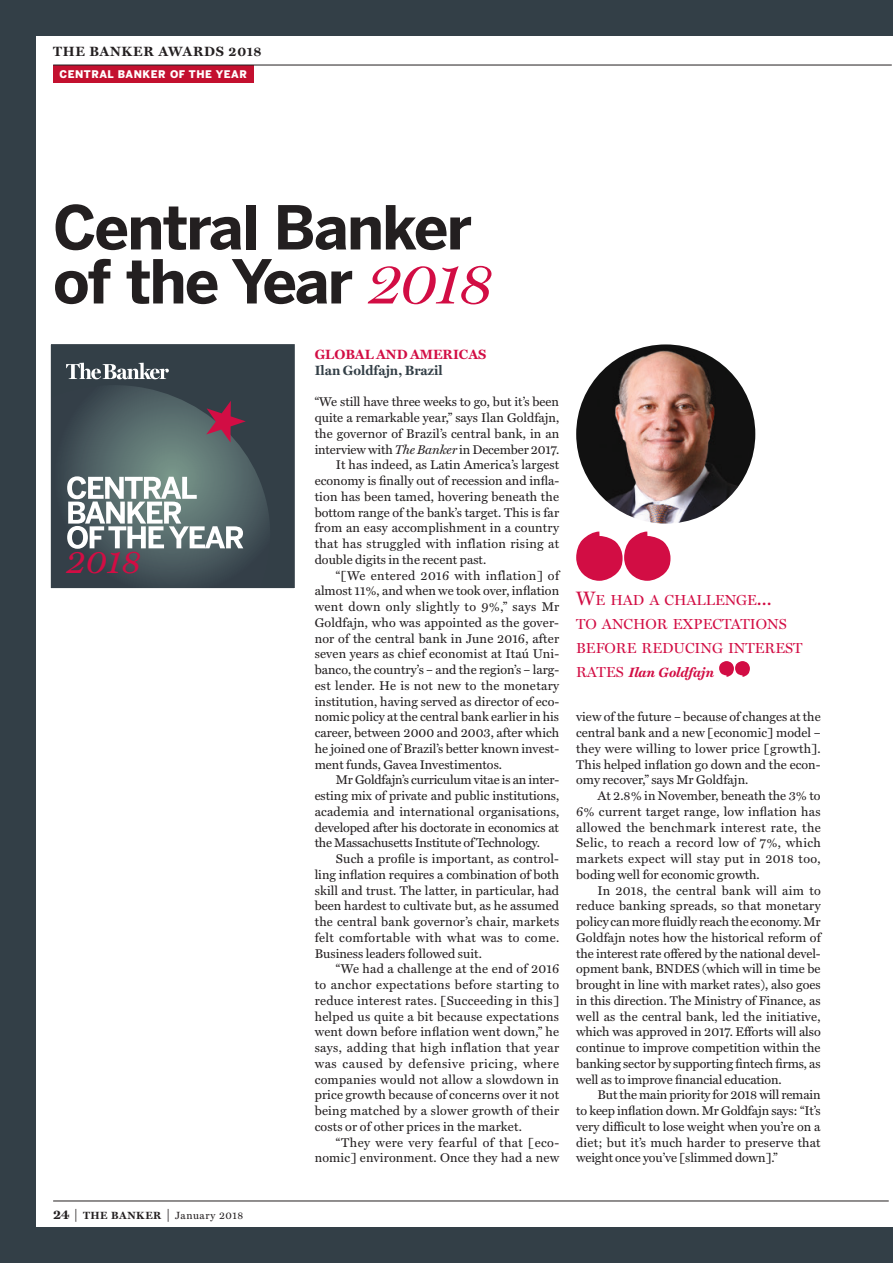
<style>
.page{position:relative;width:893px;height:1263px;background:#333f47}
.page>*{position:absolute;margin:0;border:0;box-sizing:border-box;transform-origin:0 0}
.t1{font:700 60px/54px "Benton Sans";letter-spacing:-.03em;color:#231f20}
.t2{font:italic 34.05px "Miller Text";color:#d20d44}
.t3{font:14.7px/24px "Miller Display";color:#d20d44}
.t4{font:700 13.5px "Miller Text";color:#333f47}
.t5{font:700 13.5px "Miller Text";letter-spacing:.05em;color:#231f20}
.t6{font:700 13.5px "Miller Text";color:#d20d44}
.t7{font:italic 700 13.5px "Miller Text";color:#d20d44}
.t8{font:12.75px/15.8px "Miller Text";letter-spacing:.01em;color:#231f20;text-align:justify}
.t9{font:12.75px "Miller Text";letter-spacing:.03em;color:#231f20}
.t10{font:12.75px "Miller Text";letter-spacing:-.01em;color:#231f20}
.t11{font:12.75px "Miller Text";letter-spacing:-.015em;color:#231f20}
.t12{font:12.75px "Miller Text";letter-spacing:.045em;color:#231f20}
.t13{font:10.5px "Miller Text";letter-spacing:.05em;color:#231f20}
.t14{font:900 10.5px "Benton Sans";letter-spacing:.05em;color:#fff}
.s1{font-family:"Miller Display";font-weight:400;font-style:italic;color:#d20d44}
.s2{font-weight:700;font-size:13.5px}
.s3{font-size:13.5px}
.s4{font-weight:700}
.s5{font-style:italic}
.s6{font-size:19.5px}
.s7{font-family:"Miller Display";font-weight:400;font-style:normal;font-size:14.7px}
</style>
<div class="page">
<div style="left:36px;top:36px;width:857px;height:1191px;background:#fff"></div>
<hr style="left:53px;top:1201px;width:836px;height:1px;background:#231f20">
<div style="left:53px;top:65px;width:200px;height:17px;background:#c3102f"></div>
<hr style="left:53px;top:65px;width:839px;height:1px;background:#231f20">
<svg style="left:576px;top:531px;width:94px;height:50px"></svg>
<svg style="left:719px;top:661px;width:31px;height:16px"></svg>
<img style="left:576px;top:344px;width:179px;height:180px;border-radius:90px">
<div style="left:52px;top:345px;width:242px;height:242px;background:#333f47"></div>
<svg style="left:52px;top:385px;width:218px;height:202px"></svg>
<svg style="left:206px;top:401px;width:40px;height:41px"></svg>
<div style="left:48px;top:341px;width:250px;height:250px;border:3px solid #fff"></div>
<svg style="left:67px;top:476px;width:176px;height:73px"></svg>
<svg style="left:66px;top:363px;width:103px;height:16px"></svg>
<p class="t5" style="left:53px;top:43px;width:210px">THE BANKER AWARDS 2018</p>
<p class="t14" style="left:60px;top:68px;width:189px">CENTRAL BANKER OF THE YEAR</p>
<h1 class="t1" style="left:53px;top:200px;width:441px">Central Banker of the Year <span class="s1">2018</span></h1>
<h2 class="t2" style="left:66px;top:542px;width:76px">2018</h2>
<p class="t13" style="left:53px;top:1209px;width:192px"><span class="s2">24</span> <span class="s3">|</span> <span class="s4">THE BANKER</span> <span class="s3">|</span> January 2018</p>
<p class="t6" style="left:315px;top:347px;width:173px">GLOBAL AND AMERICAS</p>
<p class="t4" style="left:315px;top:362px;width:129px">Ilan Goldfajn, Brazil</p>
<p class="t8" style="left:315px;top:394px;width:246px">“We still have three weeks to go, but it’s been</p>
<p class="t8" style="left:315px;top:410px;width:246px">quite a remarkable year,” says Ilan Goldfajn,</p>
<p class="t8" style="left:315px;top:426px;width:246px">the governor of Brazil’s central bank, in an</p>
<p class="t10" style="left:315px;top:442px;width:246px">interview with <span class="s5">The Banker</span> in December 2017.</p>
<p class="t8" style="left:336px;top:457px;width:225px">It has indeed, as Latin America’s largest</p>
<p class="t8" style="left:315px;top:473px;width:246px">economy is finally out of recession and infla-</p>
<p class="t8" style="left:315px;top:489px;width:246px">tion has been tamed, hovering beneath the</p>
<p class="t8" style="left:315px;top:504px;width:246px">bottom range of the bank’s target. This is far</p>
<p class="t8" style="left:315px;top:520px;width:246px">from an easy accomplishment in a country</p>
<p class="t8" style="left:315px;top:536px;width:246px">that has struggled with inflation rising at</p>
<p class="t8" style="left:315px;top:552px;width:173px">double digits in the recent past.</p>
<p class="t9" style="left:336px;top:568px;width:225px">“[We entered 2016 with inflation] of</p>
<p class="t8" style="left:315px;top:583px;width:246px">almost 11%, and when we took over, inflation</p>
<p class="t9" style="left:315px;top:599px;width:246px">went down only slightly to 9%,” says Mr</p>
<p class="t8" style="left:315px;top:615px;width:246px">Goldfajn, who was appointed as the gover-</p>
<p class="t8" style="left:315px;top:630px;width:246px">nor of the central bank in June 2016, after</p>
<p class="t8" style="left:315px;top:646px;width:246px">seven years as chief economist at Itaú Uni-</p>
<p class="t8" style="left:315px;top:662px;width:246px">banco, the country’s – and the region’s – larg-</p>
<p class="t8" style="left:315px;top:678px;width:246px">est lender. He is not new to the monetary</p>
<p class="t8" style="left:315px;top:693px;width:246px">institution, having served as director of eco-</p>
<p class="t8" style="left:315px;top:709px;width:246px">nomic policy at the central bank earlier in his</p>
<p class="t8" style="left:315px;top:725px;width:246px">career, between 2000 and 2003, after which</p>
<p class="t8" style="left:315px;top:741px;width:246px">he joined one of Brazil’s better known invest-</p>
<p class="t8" style="left:315px;top:756px;width:189px">ment funds, Gavea Investimentos.</p>
<p class="t11" style="left:336px;top:772px;width:225px">Mr Goldfajn’s curriculum vitae is an inter-</p>
<p class="t8" style="left:315px;top:788px;width:246px">esting mix of private and public institutions,</p>
<p class="t8" style="left:315px;top:803px;width:246px">academia and international organisations,</p>
<p class="t10" style="left:315px;top:820px;width:246px">developed after his doctorate in economics at</p>
<p class="t11" style="left:315px;top:835px;width:227px">the Massachusetts Institute of Technology.</p>
<p class="t8" style="left:336px;top:851px;width:225px">Such a profile is important, as control-</p>
<p class="t8" style="left:315px;top:866px;width:246px">ling inflation requires a combination of both</p>
<p class="t8" style="left:315px;top:882px;width:246px">skill and trust. The latter, in particular, had</p>
<p class="t8" style="left:315px;top:898px;width:246px">been hardest to cultivate but, as he assumed</p>
<p class="t8" style="left:315px;top:914px;width:246px">the central bank governor’s chair, markets</p>
<p class="t9" style="left:315px;top:930px;width:246px">felt comfortable with what was to come.</p>
<p class="t8" style="left:315px;top:945px;width:169px">Business leaders followed suit.</p>
<p class="t8" style="left:336px;top:961px;width:225px">“We had a challenge at the end of 2016</p>
<p class="t9" style="left:315px;top:977px;width:246px">to anchor expectations before starting to</p>
<p class="t8" style="left:315px;top:992px;width:246px">reduce interest rates. [Succeeding in this]</p>
<p class="t8" style="left:315px;top:1008px;width:246px">helped us quite a bit because expectations</p>
<p class="t8" style="left:315px;top:1024px;width:246px">went down before inflation went down,” he</p>
<p class="t9" style="left:315px;top:1040px;width:246px">says, adding that high inflation that year</p>
<p class="t12" style="left:315px;top:1056px;width:246px">was caused by defensive pricing, where</p>
<p class="t8" style="left:315px;top:1071px;width:246px">companies would not allow a slowdown in</p>
<p class="t8" style="left:315px;top:1087px;width:246px">price growth because of concerns over it not</p>
<p class="t8" style="left:315px;top:1103px;width:246px">being matched by a slower growth of their</p>
<p class="t8" style="left:315px;top:1118px;width:209px">costs or of other prices in the market.</p>
<p class="t9" style="left:336px;top:1135px;width:225px">“They were very fearful of that [eco-</p>
<p class="t8" style="left:315px;top:1150px;width:246px">nomic] environment. Once they had a new</p>
<p class="t3" style="left:576px;top:588px;width:228px"><span class="s6">W</span>E HAD A CHALLENGE<span class="s6">...<br></span>TO ANCHOR EXPECTATIONS<br>BEFORE REDUCING INTEREST</p>
<p class="t7" style="left:576px;top:664px;width:139px"><span class="s7">RATES</span> Ilan Goldfajn</p>
<p class="t8" style="left:576px;top:709px;width:246px">view of the future – because of changes at the central bank and a new [economic] model – they were willing to lower price [growth].<br>This helped inflation go down and the econ&shy;omy recover,” says Mr Goldfajn.</p>
<p class="t8" style="left:576px;top:788px;width:246px;text-indent:21px">At 2.8% in November, beneath the 3% to 6% current target range, low inflation has allowed the benchmark interest rate, the Selic, to reach a record low of 7%, which markets expect will stay put in 2018 too, boding well for economic growth.</p>
<p class="t8" style="left:576px;top:882px;width:246px;text-indent:21px">In 2018, the central bank will aim to reduce banking spreads, so that monetary policy can more fluidly reach the economy. Mr Goldfajn notes how the historical reform of the interest rate offered by the national devel&shy;opment bank, BNDES (which will in time be brought in line with market rates), also goes in this direction. The Ministry of Finance, as well as the central bank, led the initiative, which was approved in 2017. Efforts will also continue to improve competition within the banking sector by supporting fintech firms, as well as to improve financial education.</p>
<p class="t8" style="left:576px;top:1087px;width:246px;text-indent:21px">But the main priority for 2018 will remain to keep inflation down. Mr Goldfajn says: “It’s very difficult to lose weight when you’re on a diet; but it’s much harder to preserve that weight once you’ve [slimmed down].”</p>
</div>
